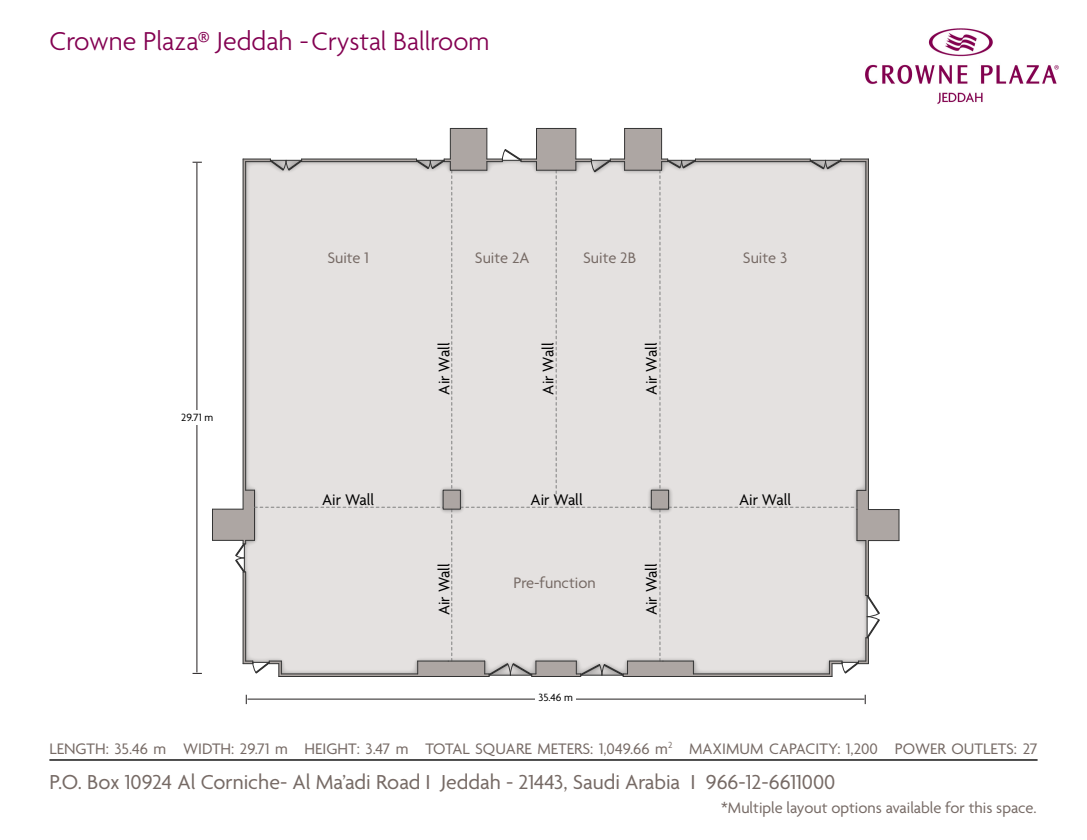
<style>
.page{position:relative;width:1087px;height:840px;background:#fff}
.page>*{position:absolute;margin:0;border:0;box-sizing:border-box;transform-origin:0 0}
.t1{font:300 28px "Agenda";color:#830051}
.t2{font:21.88px "Agenda";color:#766a65}
.t3{font:16.62px "Agenda";color:#000}
.t4{font:16.45px "Agenda";color:#766a65}
.t5{font:11.38px "Agenda";color:#000}
.s1{font-size:27.47px}
</style>
<div class="page">
<img style="left:865px;top:28px;width:194px;height:76px">
<hr style="left:279px;top:676px;width:210px;height:1px;background:#333">
<hr style="left:532px;top:676px;width:49px;height:1px;background:#333">
<hr style="left:623px;top:676px;width:209px;height:1px;background:#333">
<svg style="left:212px;top:128px;width:687px;height:548px;background:#e2dfde"></svg>
<hr style="left:197px;top:163px;width:1px;height:509px;background:#231f20">
<hr style="left:247px;top:699px;width:617px;height:1px;background:#231f20">
<div style="left:536px;top:691px;width:40px;height:15px;background:#fff"></div>
<div style="left:177px;top:411px;width:40px;height:14px;background:#fff"></div>
<hr style="left:49px;top:759px;width:988px;height:2px;background:#000">
<p class="t1" style="left:49px;top:26px;width:441px">Crowne Plaza® Jeddah -<span class="s1">Crystal Ballroom</span></p>
<p class="t4" style="left:327px;top:249px;width:43px">Suite 1</p>
<p class="t4" style="left:475px;top:249px;width:56px">Suite 2A</p>
<p class="t4" style="left:583px;top:249px;width:55px">Suite 2B</p>
<p class="t4" style="left:743px;top:249px;width:46px">Suite 3</p>
<p class="t5" style="left:181px;top:411px;width:33px">29.71 m</p>
<p class="t3" style="left:435px;top:395px;width:54px;rotate:-90deg">Air Wall</p>
<p class="t3" style="left:539px;top:395px;width:54px;rotate:-90deg">Air Wall</p>
<p class="t3" style="left:642px;top:395px;width:54px;rotate:-90deg">Air Wall</p>
<p class="t3" style="left:322px;top:490px;width:54px">Air Wall</p>
<p class="t3" style="left:530px;top:490px;width:54px">Air Wall</p>
<p class="t3" style="left:739px;top:490px;width:54px">Air Wall</p>
<p class="t3" style="left:435px;top:615px;width:54px;rotate:-90deg">Air Wall</p>
<p class="t4" style="left:513px;top:573px;width:84px">Pre-function</p>
<p class="t5" style="left:538px;top:692px;width:36px">35.46 m</p>
<p class="t3" style="left:642px;top:615px;width:54px;rotate:-90deg">Air Wall</p>
<p class="t4" style="left:49px;top:740px;width:989px">LENGTH: 35.46 m WIDTH: 29.71 m HEIGHT: 3.47 m TOTAL SQUARE METERS: 1,049.66 m<sup>2</sup> MAXIMUM CAPACITY: 1,200 POWER OUTLETS: 27</p>
<h2 class="t2" style="left:49px;top:770px;width:787px">P.O. Box 10924 Al Corniche- Al Ma’adi Road I Jeddah - 21443, Saudi Arabia I 966-12-6611000</h2>
<p class="t4" style="left:721px;top:799px;width:317px">*Multiple layout options available for this space.</p>
</div>
